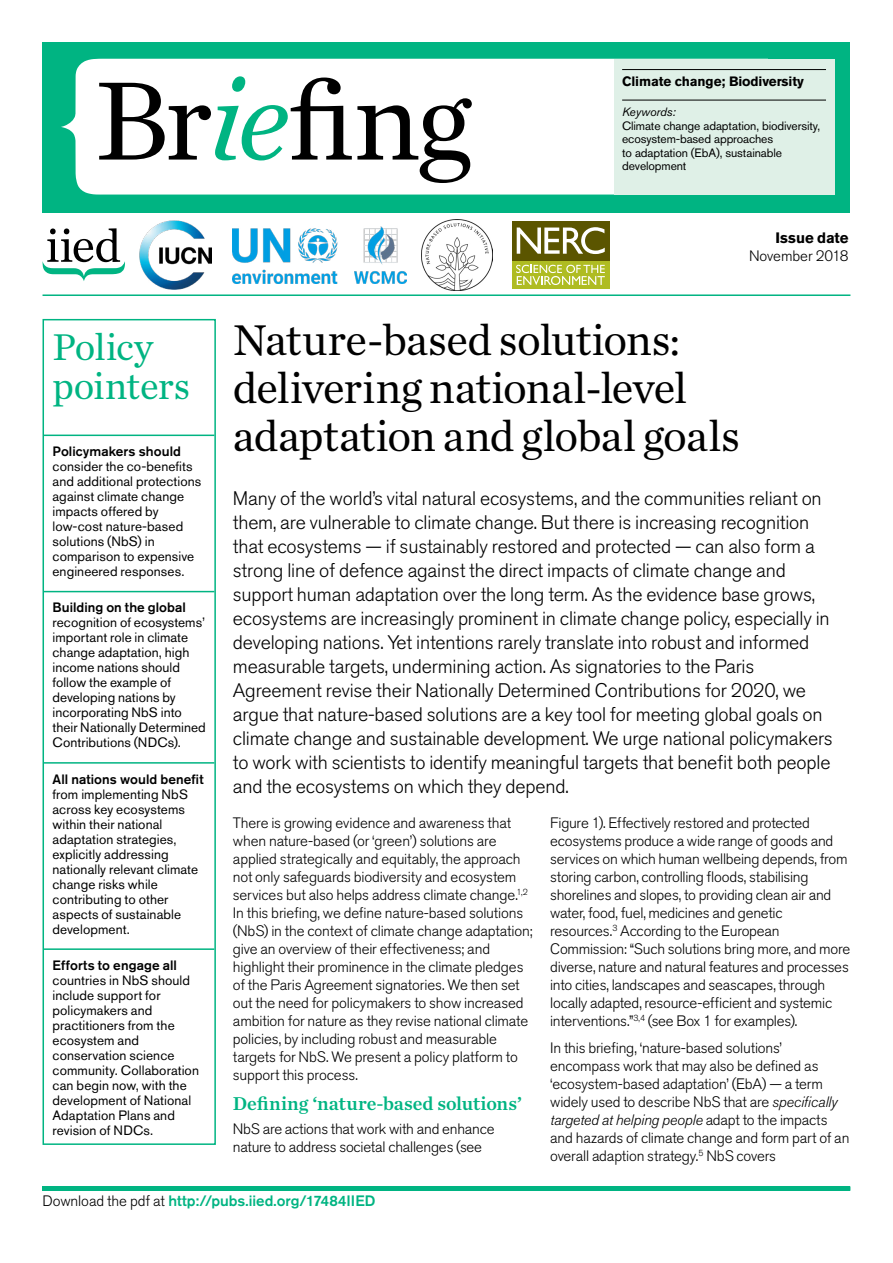
<style>
.page{position:relative;width:893px;height:1263px;background:#fff}
.page>*{position:absolute;margin:0;border:0;box-sizing:border-box;transform-origin:0 0}
.t1{font:116.7px "Chronicle Text G1";color:#000}
.t2{font:45px/48px "Chronicle Text G1";letter-spacing:-.02em;color:#000}
.t3{font:39px/39px "Chronicle Text G1";letter-spacing:-.015em;color:#00b482}
.t4{font:300 19.5px/24px "Akzidenz Grotesk BE";letter-spacing:-.01em;color:#000}
.t5{font:19.5px "Chronicle Text G1 Semi";color:#00b482}
.t6{font:300 15px/18px "Akzidenz Grotesk BE";letter-spacing:-.015em;color:#000}
.t7{font:500 15px "Akzidenz Grotesk BE";color:#00b482}
.t8{font:700 15px "Akzidenz Grotesk BE";letter-spacing:-.005em;color:#000}
.t9{font:13.5px/15px "Akzidenz Grotesk BE";letter-spacing:.005em;color:#000}
.t10{font:500 13.5px "Akzidenz Grotesk BE";letter-spacing:.005em;color:#000}
.t11{font:700 13.5px "Akzidenz Grotesk BE";letter-spacing:-.01em;color:#000}
.t12{font:12px/13.5px "Akzidenz Grotesk BE";letter-spacing:-.01em;color:#000}
.t13{font:italic 12px "Akzidenz Grotesk BE";letter-spacing:-.01em;color:#000}
.s1{font-style:italic;color:#00b482}
.s2{font-style:italic}
.s3{font-weight:300;color:#000}
</style>
<div class="page">
<div style="left:43px;top:43px;width:807px;height:170px;background:#00b482"></div>
<div style="left:61px;top:59px;width:553px;height:136px;background:#fff"></div>
<svg style="left:42px;top:228px;width:83px;height:53px"></svg>
<div style="left:614px;top:59px;width:220px;height:136px;background:#dff0e7"></div>
<hr style="left:622px;top:69px;width:204px;height:1px;background:#000">
<hr style="left:622px;top:100px;width:204px;height:1px;background:#000">
<div style="left:43px;top:1186px;width:807px;height:5px;background:#00b482"></div>
<hr style="left:44px;top:435px;width:170px;height:1px;background:#00b482">
<hr style="left:44px;top:591px;width:170px;height:1px;background:#00b482">
<hr style="left:44px;top:762px;width:170px;height:2px;background:#00b482">
<hr style="left:44px;top:948px;width:170px;height:2px;background:#00b482">
<div style="left:43px;top:319px;width:173px;height:826px;border:2px solid #00b482"></div>
<hr style="left:43px;top:294px;width:807px;height:2px;background:#00b482">
<img style="left:139px;top:220px;width:73px;height:70px">
<img style="left:233px;top:226px;width:173px;height:57px">
<img style="left:422px;top:219px;width:71px;height:71px">
<div style="left:512px;top:221px;width:97px;height:41px;background:#5b5500"></div>
<div style="left:512px;top:262px;width:97px;height:27px;background:#afbc22"></div>
<svg style="left:516px;top:265px;width:89px;height:20px"></svg>
<svg style="left:517px;top:227px;width:88px;height:27px"></svg>
<h1 class="t1" style="left:94px;top:32px;width:379px">Br<span class="s1">ie</span>fing</h1>
<p class="t11" style="left:622px;top:73px;width:183px">Climate change; Biodiversity</p>
<p class="t13" style="left:622px;top:105px;width:55px">Keywords:</p>
<p class="t12" style="left:622px;top:119px;width:199px">Climate change adaptation, biodiversity, ecosystem-based approaches<br>to adaptation (EbA), sustainable</p>
<p class="t12" style="left:622px;top:159px;width:66px">development</p>
<p class="t8" style="left:775px;top:229px;width:75px">Issue date</p>
<p class="t6" style="left:749px;top:247px;width:101px">November 2018</p>
<h3 class="t3" style="left:53px;top:325px;width:139px">Policy pointers</h3>
<p class="t10" style="left:53px;top:443px;width:130px">Policymakers should</p>
<p class="t9" style="left:53px;top:459px;width:150px">consider the co-benefits and additional protections against climate change impacts offered by low-cost nature-based solutions (NbS) in comparison to expensive engineered responses.</p>
<p class="t10" style="left:53px;top:599px;width:135px">Building on the global</p>
<p class="t9" style="left:53px;top:615px;width:155px">recognition of ecosystems’ important role in climate change adaptation, high income nations should follow the example of developing nations by incorporating NbS into their Nationally Determined<br>Contributions (NDCs).</p>
<p class="t10" style="left:53px;top:770px;width:153px">All nations would benefit</p>
<p class="t9" style="left:53px;top:786px;width:147px">from implementing NbS across key ecosystems within their national adaptation strategies, explicitly addressing nationally relevant climate change risks while contributing to other aspects of sustainable development.</p>
<p class="t10" style="left:53px;top:957px;width:126px">Efforts to engage all</p>
<p class="t9" style="left:53px;top:972px;width:148px">countries in NbS should include support for policymakers and practitioners from the ecosystem and conservation science community. Collaboration can begin now, with the development of National<br>Adaptation Plans and revision of NDCs.</p>
<h2 class="t2" style="left:233px;top:313px;width:509px">Nature-based solutions: delivering national-level adaptation and global goals</h2>
<p class="t4" style="left:233px;top:486px;width:601px">Many of the world’s vital natural ecosystems, and the communities reliant on them, are vulnerable to climate change. But there is increasing recognition that ecosystems — if sustainably restored and protected — can also form a strong line of defence against the direct impacts of climate change and support human adaptation over the long term. As the evidence base grows, ecosystems are increasingly prominent in climate change policy, especially in developing nations. Yet intentions rarely translate into robust and informed measurable targets, undermining action. As signatories to the Paris Agreement revise their Nationally Determined Contributions for 2020, we argue that nature-based solutions are a key tool for meeting global goals on climate change and sustainable development. We urge national policymakers to work with scientists to identify meaningful targets that benefit both people and the ecosystems on which they depend.</p>
<p class="t6" style="left:233px;top:814px;width:301px">There is growing evidence and awareness that when nature-based (or ‘green’) solutions are applied strategically and equitably, the approach not only safeguards biodiversity and ecosystem services but also helps address climate change.<sup>1,2<br></sup>In this briefing, we define nature-based solutions (NbS) in the context of climate change adaptation; give an overview of their effectiveness; and highlight their prominence in the climate pledges of the Paris Agreement signatories. We then set out the need for policymakers to show increased ambition for nature as they revise national climate policies, by including robust and measurable targets for NbS. We present a policy platform to support this process.</p>
<h3 class="t5" style="left:233px;top:1088px;width:291px">Defining ‘nature-based solutions’</h3>
<p class="t6" style="left:233px;top:1120px;width:263px">NbS are actions that work with and enhance nature to address societal challenges (see</p>
<p class="t6" style="left:550px;top:814px;width:302px">Figure 1). Effectively restored and protected ecosystems produce a wide range of goods and services on which human wellbeing depends, from storing carbon, controlling floods, stabilising shorelines and slopes, to providing clean air and water, food, fuel, medicines and genetic resources.<sup>3</sup> According to the European Commission: “Such solutions bring more, and more diverse, nature and natural features and processes into cities, landscapes and seascapes, through locally adapted, resource-efficient and systemic interventions.”<sup>3,4</sup> (see Box 1 for examples).</p>
<p class="t6" style="left:550px;top:1039px;width:301px">In this briefing, ‘nature-based solutions’ encompass work that may also be defined as ‘ecosystem-based adaptation’ (EbA) — a term widely used to describe NbS that are <span class="s2">specifically targeted at helping people</span> adapt to the impacts and hazards of climate change and form part of an overall adaption strategy.<sup>5</sup> NbS covers</p>
<p class="t7" style="left:43px;top:1192px;width:335px"><span class="s3">Download the pdf at</span> http://pubs.iied.org/17484IIED</p>
</div>
